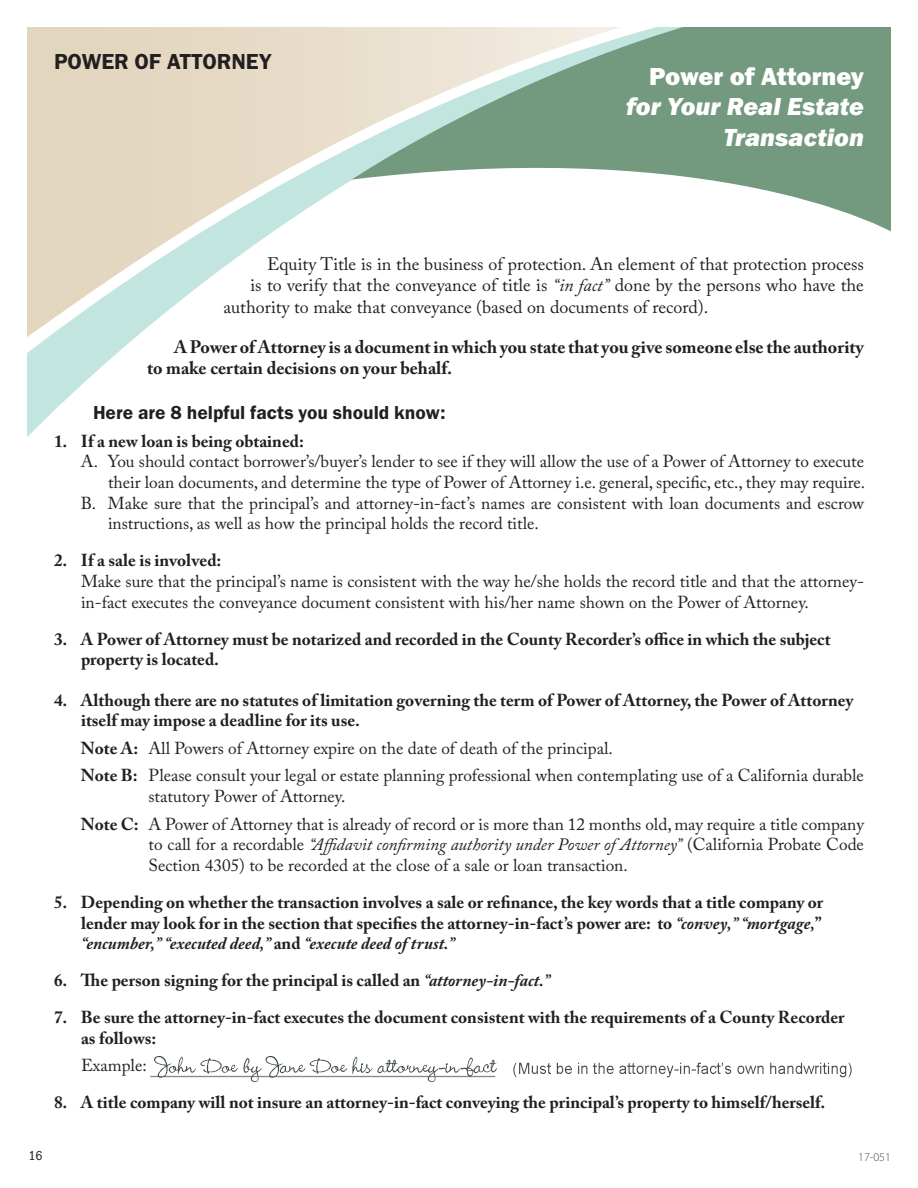
<style>
.page{position:relative;width:918px;height:1188px;background:#fff}
.page>*{position:absolute;margin:0;border:0;box-sizing:border-box;transform-origin:0 0}
.t1{font:25.5px/30.6px "Franklin Gothic URW Hea Ita";color:#fff;text-align:right}
.t2{font:25.5px "Franklin Gothic URW Hea";color:#fff}
.t3{font:22.5px "Franklin Gothic URW Dem";color:#231f20}
.t4{font:19.5px "Franklin Gothic URW Dem";color:#231f20}
.t5{font:18px "Adobe Caslon Pro";color:#231f20}
.t6{font:700 18px/21.6px "Adobe Caslon Pro";color:#231f20}
.t7{font:17.25px/20.7px "Adobe Caslon Pro";color:#231f20}
.t8{font:700 17.25px/20.7px "Adobe Caslon Pro";color:#231f20}
.t9{font:13.5px "Franklin Gothic URW Con Boo";color:#231f20}
.t10{font:300 12px "Myriad Pro";color:#4b4c4d}
.s1{font-style:italic}
.s2{font-weight:700}
</style>
<div class="page">
<svg style="left:27px;top:337px;width:109px;height:100px"></svg>
<svg style="left:27px;top:27px;width:325px;height:310px"></svg>
<svg style="left:352px;top:27px;width:539px;height:205px;fill:#739a7f"></svg>
<img style="left:150px;top:1056px;width:702px;height:26px">
<p class="t3" style="left:54px;top:48px;width:219px">POWER OF ATTORNEY</p>
<p class="t2" style="left:649px;top:59px;width:216px">Power of Attorney</p>
<p class="t1" style="left:626px;top:90px;width:239px">for Your Real Estate<br>Transaction</p>
<p class="t5" style="left:267px;top:253px;width:599px">Equity Title is in the business of protection. An element of that protection process</p>
<p class="t5" style="left:250px;top:275px;width:615px">is to verify that the conveyance of title is <span class="s1">“in fact”</span> done by the persons who have the</p>
<p class="t5" style="left:224px;top:296px;width:486px">authority to make that conveyance (based on documents of record).</p>
<p class="t6" style="left:147px;top:336px;width:718px;text-indent:27px">A Power of Attorney is a document in which you state that you give someone else the authority to make certain decisions on your behalf.</p>
<p class="t4" style="left:93px;top:401px;width:354px">Here are 8 helpful facts you should know:</p>
<p class="t8" style="left:54px;top:430px;width:251px">1. If a new loan is being obtained:</p>
<p class="t7" style="left:81px;top:451px;width:786px;text-align:right">A. You should contact borrower’s/buyer’s lender to see if they will allow the use of a Power of Attorney to execute their loan documents, and determine the type of Power of Attorney i.e. general, specific, etc., they may require.</p>
<p class="t7" style="left:108px;top:492px;width:758px;text-indent:-27px">B. Make sure that the principal’s and attorney-in-fact’s names are consistent with loan documents and escrow instructions, as well as how the principal holds the record title.</p>
<p class="t8" style="left:54px;top:550px;width:169px">2. If a sale is involved:</p>
<p class="t7" style="left:81px;top:571px;width:785px">Make sure that the principal’s name is consistent with the way he/she holds the record title and that the attorney&shy;in-fact executes the conveyance document consistent with his/her name shown on the Power of Attorney.</p>
<p class="t8" style="left:81px;top:628px;width:751px;text-indent:-27px">3. A Power of Attorney must be notarized and recorded in the County Recorder’s office in which the subject property is located.</p>
<p class="t8" style="left:81px;top:689px;width:774px;text-indent:-27px">4. Although there are no statutes of limitation governing the term of Power of Attorney, the Power of Attorney itself may impose a deadline for its use.</p>
<p class="t7" style="left:81px;top:738px;width:533px"><span class="s2">Note A:</span> All Powers of Attorney expire on the date of death of the principal.</p>
<p class="t7" style="left:148px;top:765px;width:717px;text-indent:-68px"><span class="s2">Note B:</span> Please consult your legal or estate planning professional when contemplating use of a California durable statutory Power of Attorney.</p>
<p class="t7" style="left:148px;top:813px;width:717px;text-align:justify;text-indent:-68px"><span class="s2">Note C:</span> A Power of Attorney that is already of record or is more than 12 months old, may require a title company to call for a recordable <span class="s1">“Affidavit confirming authority under Power of Attorney”</span> (California Probate Code Section 4305) to be recorded at the close of a sale or loan transaction.</p>
<p class="t8" style="left:81px;top:892px;width:744px;text-align:justify;text-indent:-27px">5. Depending on whether the transaction involves a sale or refinance, the key words that a title company or lender may look for in the section that specifies the attorney-in-fact’s power are: to <span class="s1">“convey,” “mortgage,</span>” <span class="s1">“encumber,” “executed deed,”</span> and <span class="s1">“execute deed of trust.”</span></p>
<p class="t8" style="left:54px;top:970px;width:497px">6. The person signing for the principal is called an <span class="s1">“attorney-in-fact.”</span></p>
<p class="t8" style="left:81px;top:1007px;width:765px;text-indent:-27px">7. Be sure the attorney-in-fact executes the document consistent with the requirements of a County Recorder as follows:</p>
<p class="t7" style="left:81px;top:1055px;width:67px">Example:</p>
<p class="t8" style="left:54px;top:1092px;width:773px">8. A title company will not insure an attorney-in-fact conveying the principal’s property to himself/herself.</p>
<p class="t9" style="left:28px;top:1147px;width:15px">16</p>
<p class="t10" style="left:858px;top:1150px;width:34px">17-051</p>
</div>
